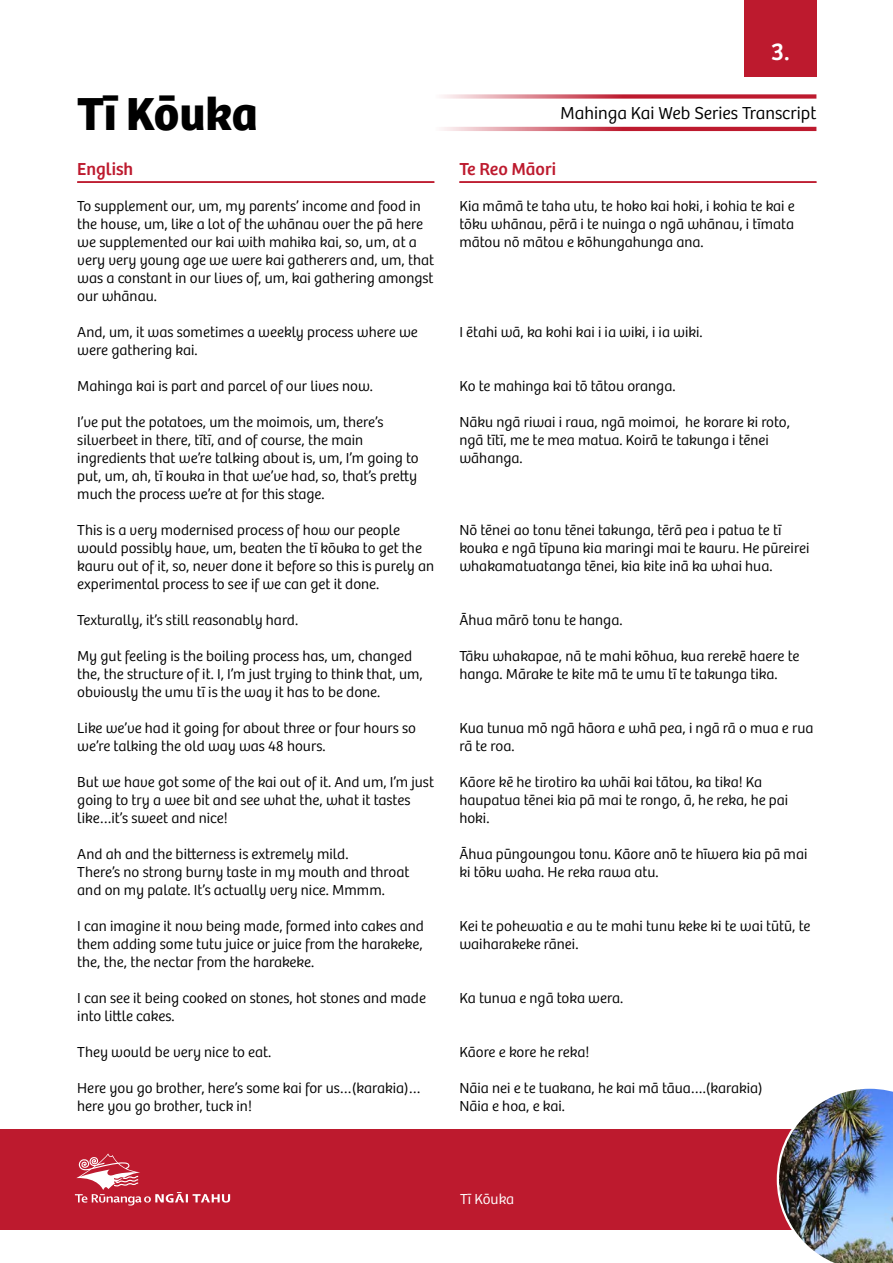
<style>
.page{position:relative;width:893px;height:1263px;background:#fff}
.page>*{position:absolute;margin:0;border:0;box-sizing:border-box;transform-origin:0 0}
.t1{font:700 48px "Bree";color:#000}
.t2{font:25.35px "Bree";color:#fff}
.t3{font:300 18px "Bree";color:#000}
.t4{font:18px "Bree";color:#bd1a2e}
.t5{font:300 15px/18px "Bree";color:#000}
.t6{font:300 15px "Bree";color:#fff}
</style>
<div class="page">
<div style="left:0;top:1129px;width:893px;height:101px;background:#bd1a2e"></div>
<div style="left:744px;top:0;width:72px;height:77px;background:#bd1a2e"></div>
<hr style="left:77px;top:181px;width:357px;height:2px;background:#bd1a2e">
<hr style="left:459px;top:181px;width:357px;height:2px;background:#bd1a2e">
<svg style="left:75px;top:1153px;width:155px;height:52px"></svg>
<svg style="left:442px;top:127px;width:374px;height:4px"></svg>
<svg style="left:442px;top:94px;width:374px;height:5px;background:#d36876"></svg>
<img style="left:777px;top:1088px;width:116px;height:175px">
<h2 class="t2" style="left:771px;top:32px;width:20px">3.</h2>
<h1 class="t1" style="left:77px;top:75px;width:182px">Tī Kōuka</h1>
<p class="t3" style="left:560px;top:100px;width:258px">Mahinga Kai Web Series Transcript</p>
<p class="t4" style="left:77px;top:155px;width:57px">English</p>
<p class="t4" style="left:459px;top:155px;width:98px">Te Reo Māori</p>
<p class="t5" style="left:77px;top:196px;width:358px">To supplement our, um, my parents’ income and food in the house, um, like a lot of the whānau over the pā here we supplemented our kai with mahika kai, so, um, at a very very young age we were kai gatherers and, um, that was a constant in our lives of, um, kai gathering amongst our whānau.</p>
<p class="t5" style="left:77px;top:322px;width:342px">And, um, it was sometimes a weekly process where we were gathering kai.</p>
<p class="t5" style="left:77px;top:376px;width:297px">Mahinga kai is part and parcel of our lives now.</p>
<p class="t5" style="left:77px;top:412px;width:343px">I’ve put the potatoes, um the moimois, um, there’s silverbeet in there, tītī, and of course, the main ingredients that we’re talking about is, um, I’m going to put, um, ah, tī kouka in that we’ve had, so, that’s pretty much the process we’re at for this stage.</p>
<p class="t5" style="left:77px;top:520px;width:358px">This is a very modernised process of how our people would possibly have, um, beaten the tī kōuka to get the kauru out of it, so, never done it before so this is purely an experimental process to see if we can get it done.</p>
<p class="t5" style="left:77px;top:610px;width:222px">Texturally, it’s still reasonably hard.</p>
<p class="t5" style="left:77px;top:646px;width:347px">My gut feeling is the boiling process has, um, changed the, the structure of it. I, I’m just trying to think that, um, obviously the umu tī is the way it has to be done.</p>
<p class="t5" style="left:77px;top:718px;width:340px">Like we’ve had it going for about three or four hours so we’re talking the old way was 48 hours.</p>
<p class="t5" style="left:77px;top:772px;width:358px">But we have got some of the kai out of it. And um, I’m just going to try a wee bit and see what the, what it tastes like…it’s sweet and nice!</p>
<p class="t5" style="left:77px;top:844px;width:334px">And ah and the bitterness is extremely mild.<br>There’s no strong burny taste in my mouth and throat and on my palate. It’s actually very nice. Mmmm.</p>
<p class="t5" style="left:77px;top:916px;width:348px;text-align:justify">I can imagine it now being made, formed into cakes and them adding some tutu juice or juice from the harakeke, the, the, the nectar from the harakeke.</p>
<p class="t5" style="left:77px;top:988px;width:350px">I can see it being cooked on stones, hot stones and made into little cakes.</p>
<p class="t5" style="left:77px;top:1042px;width:196px">They would be very nice to eat.</p>
<p class="t5" style="left:77px;top:1078px;width:345px">Here you go brother, here’s some kai for us…(karakia)… here you go brother, tuck in!</p>
<p class="t5" style="left:459px;top:196px;width:337px;text-align:justify">Kia māmā te taha utu, te hoko kai hoki, i kohia te kai e tōku whānau, pērā i te nuinga o ngā whānau, i tīmata mātou nō mātou e kōhungahunga ana.</p>
<p class="t5" style="left:459px;top:322px;width:245px">I ētahi wā, ka kohi kai i ia wiki, i ia wiki.</p>
<p class="t5" style="left:459px;top:376px;width:218px">Ko te mahinga kai tō tātou oranga.</p>
<p class="t5" style="left:459px;top:412px;width:332px">Nāku ngā riwai i raua, ngā moimoi, he korare ki roto, ngā tītī, me te mea matua. Koirā te takunga i tēnei wāhanga.</p>
<p class="t5" style="left:459px;top:520px;width:351px">Nō tēnei ao tonu tēnei takunga, tērā pea i patua te tī kouka e ngā tīpuna kia maringi mai te kauru. He pūreirei whakamatuatanga tēnei, kia kite inā ka whai hua.</p>
<p class="t5" style="left:459px;top:610px;width:165px">Āhua mārō tonu te hanga.</p>
<p class="t5" style="left:459px;top:646px;width:341px">Tāku whakapae, nā te mahi kōhua, kua rerekē haere te hanga. Mārake te kite mā te umu tī te takunga tika.</p>
<p class="t5" style="left:459px;top:718px;width:356px">Kua tunua mō ngā hāora e whā pea, i ngā rā o mua e rua rā te roa.</p>
<p class="t5" style="left:459px;top:772px;width:330px">Kāore kē he tirotiro ka whāi kai tātou, ka tika! Ka haupatua tēnei kia pā mai te rongo, ā, he reka, he pai hoki.</p>
<p class="t5" style="left:459px;top:844px;width:349px">Āhua pūngoungou tonu. Kāore anō te hīwera kia pā mai ki tōku waha. He reka rawa atu.</p>
<p class="t5" style="left:459px;top:916px;width:352px">Kei te pohewatia e au te mahi tunu keke ki te wai tūtū, te waiharakeke rānei.</p>
<p class="t5" style="left:459px;top:988px;width:165px">Ka tunua e ngā toka wera.</p>
<p class="t5" style="left:459px;top:1042px;width:132px">Kāore e kore he reka!</p>
<p class="t5" style="left:459px;top:1078px;width:305px">Nāia nei e te tuakana, he kai mā tāua….(karakia)<br>Nāia e hoa, e kai.</p>
<p class="t6" style="left:460px;top:1188px;width:56px">Tī Kōuka</p>
</div>
